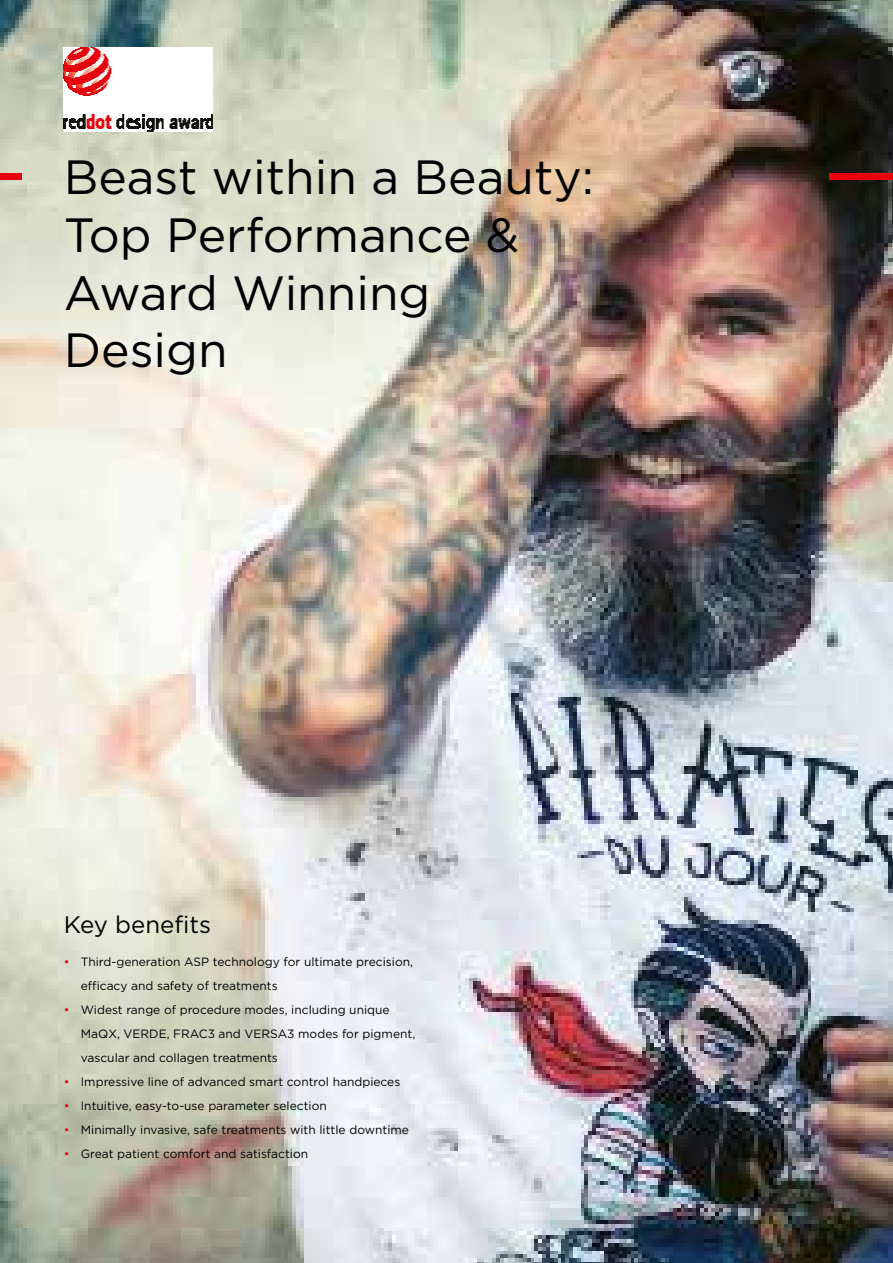
<style>
.page{position:relative;width:893px;height:1263px;background:#fff}
.page>*{position:absolute;margin:0;border:0;box-sizing:border-box;transform-origin:0 0}
.t1{font:48px/57.6px "Gotham OT";color:#000}
.t2{font:24px "Gotham OT";color:#000}
.t3{font:12px/24px "Gotham OT";color:#000}
.t4{font:12px/24px "Gotham OT";color:#e7000e;text-align:justify}
</style>
<div class="page">
<img style="left:0;top:0;width:893px;height:1263px">
<div style="left:0;top:174px;width:21px;height:6px;background:#e7000e"></div>
<div style="left:829px;top:174px;width:64px;height:6px;background:#e7000e"></div>
<img style="left:64px;top:48px;width:148px;height:83px">
<h1 class="t1" style="left:64px;top:148px;width:532px">Beast within a Beauty:<br>Top Performance &amp;<br>Award Winning<br>Design</h1>
<h2 class="t2" style="left:64px;top:911px;width:149px">Key benefits</h2>
<p class="t4" style="left:64px;top:949px;width:7px">•</p>
<p class="t3" style="left:81px;top:949px;width:336px">Third-generation ASP technology for ultimate precision, efficacy and safety of treatments<br>Widest range of procedure modes, including unique MaQX, VERDE, FRAC3 and VERSA3 modes for pigment, vascular and collagen treatments<br>Impressive line of advanced smart control handpieces Intuitive, easy-to-use parameter selection<br>Minimally invasive, safe treatments with little downtime Great patient comfort and satisfaction</p>
<p class="t4" style="left:64px;top:997px;width:7px">•</p>
<p class="t4" style="left:64px;top:1069px;width:7px">• • • •</p>
</div>
